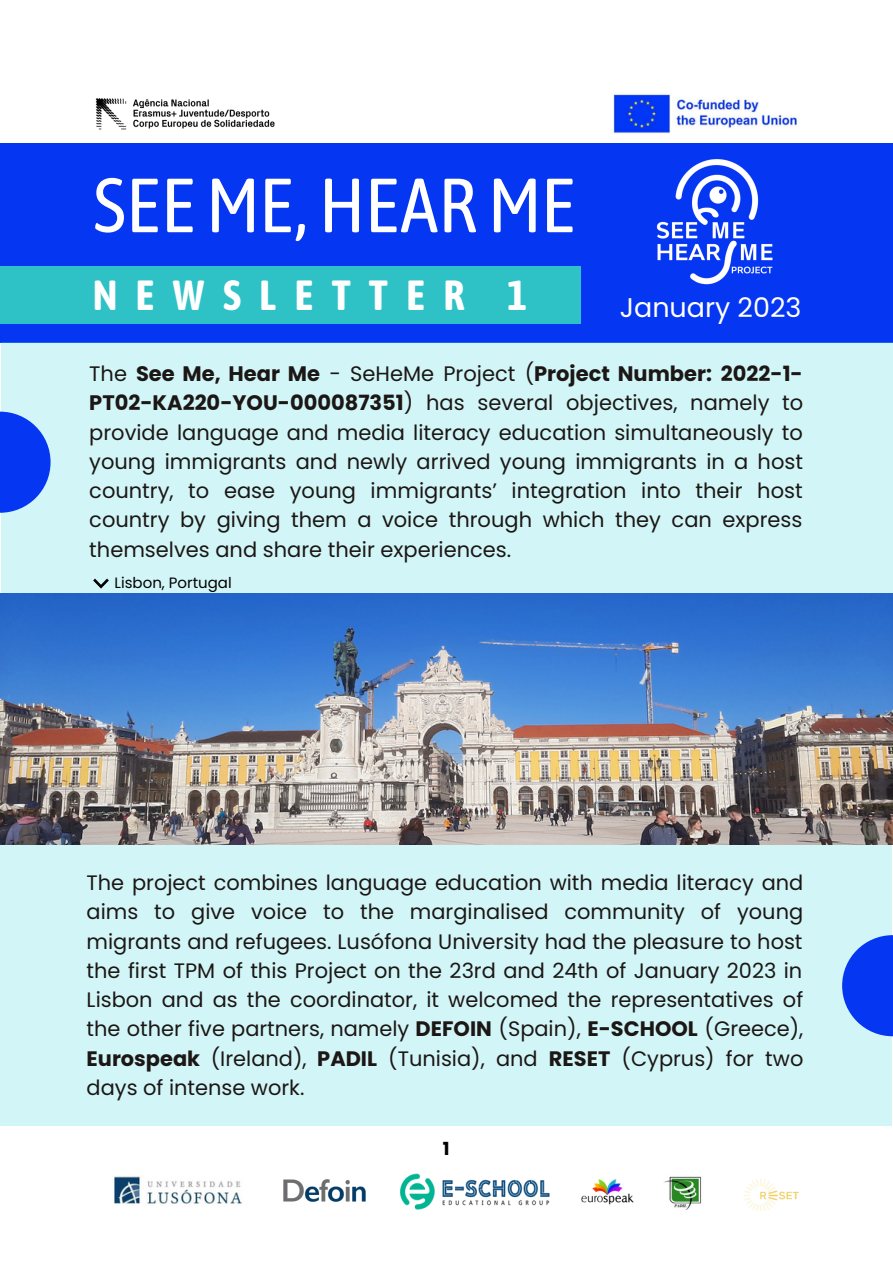
<style>
.page{position:relative;width:893px;height:1264px;background:#fff}
.page>*{position:absolute;margin:0;border:0;box-sizing:border-box;transform-origin:0 0}
.t1{font:76.5px "Asap Condensed";color:#fff}
.t2{font:700 42px "Asap Condensed";letter-spacing:.43em;color:#fff}
.t3{font:27px "Poppins";color:#fff}
.t4{font:21px/29.2px "Poppins";color:#1c1715;text-align:justify}
.t5{font:20.85px/29.2px "Poppins";color:#1c1715;text-align:justify}
.t6{font:700 18px "Poppins";color:#000}
.t7{font:15px "Poppins";color:#000}
.s1{font-weight:700}
</style>
<div class="page">
<div style="left:0;top:143px;width:892px;height:199px;background:#0536f2"></div>
<div style="left:2px;top:342px;width:890px;height:251px;background:#d2f6f8"></div>
<div style="left:0;top:266px;width:581px;height:58px;background:#2ec2c6"></div>
<div style="left:0;top:845px;width:891px;height:280px;background:#d2f6f8"></div>
<svg style="left:842px;top:935px;width:50px;height:101px;fill:#0536f2"></svg>
<img style="left:95px;top:98px;width:180px;height:32px">
<img style="left:612px;top:94px;width:188px;height:40px">
<img style="left:656px;top:159px;width:117px;height:126px">
<img style="left:0;top:594px;width:892px;height:250px">
<svg style="left:0;top:411px;width:51px;height:102px;fill:#0536f2"></svg>
<svg style="left:93px;top:578px;width:16px;height:10px"></svg>
<img style="left:283px;top:1179px;width:83px;height:23px">
<img style="left:400px;top:1173px;width:149px;height:36px">
<img style="left:581px;top:1179px;width:53px;height:26px">
<img style="left:664px;top:1176px;width:38px;height:33px">
<img style="left:114px;top:1176px;width:128px;height:28px">
<img style="left:744px;top:1179px;width:55px;height:31px">
<h1 class="t1" style="left:93px;top:161px;width:484px">SEEME,HEARME</h1>
<h2 class="t2" style="left:93px;top:271px;width:435px">NEWSLETTER 1</h2>
<p class="t3" style="left:619px;top:289px;width:183px">January 2023</p>
<p class="t4" style="left:89px;top:359px;width:715px">The <span class="s1">See Me, Hear Me</span> - SeHeMe Project (<span class="s1">Project Number: 2022-1- PT02-KA220-YOU-000087351</span>) has several objectives, namely to provide language and media literacy education simultaneously to young immigrants and newly arrived young immigrants in a host country, to ease young immigrants’ integration into their host country by giving them a voice through which they can express themselves and share their experiences.</p>
<p class="t7" style="left:115px;top:572px;width:119px">Lisbon, Portugal</p>
<p class="t5" style="left:87px;top:868px;width:718px">The project combines language education with media literacy and aims to give voice to the marginalised community of young migrants and refugees. Lusófona University had the pleasure to host the first TPM of this Project on the 23rd and 24th of January 2023 in Lisbon and as the coordinator, it welcomed the representatives of the other five partners, namely <span class="s1">DEFOIN</span> (Spain), <span class="s1">E-SCHOOL</span> (Greece), <span class="s1">Eurospeak</span> (Ireland), <span class="s1">PADIL</span> (Tunisia), and <span class="s1">RESET</span> (Cyprus) for two days of intense work.</p>
<p class="t6" style="left:443px;top:1136px;width:8px">1</p>
</div>
